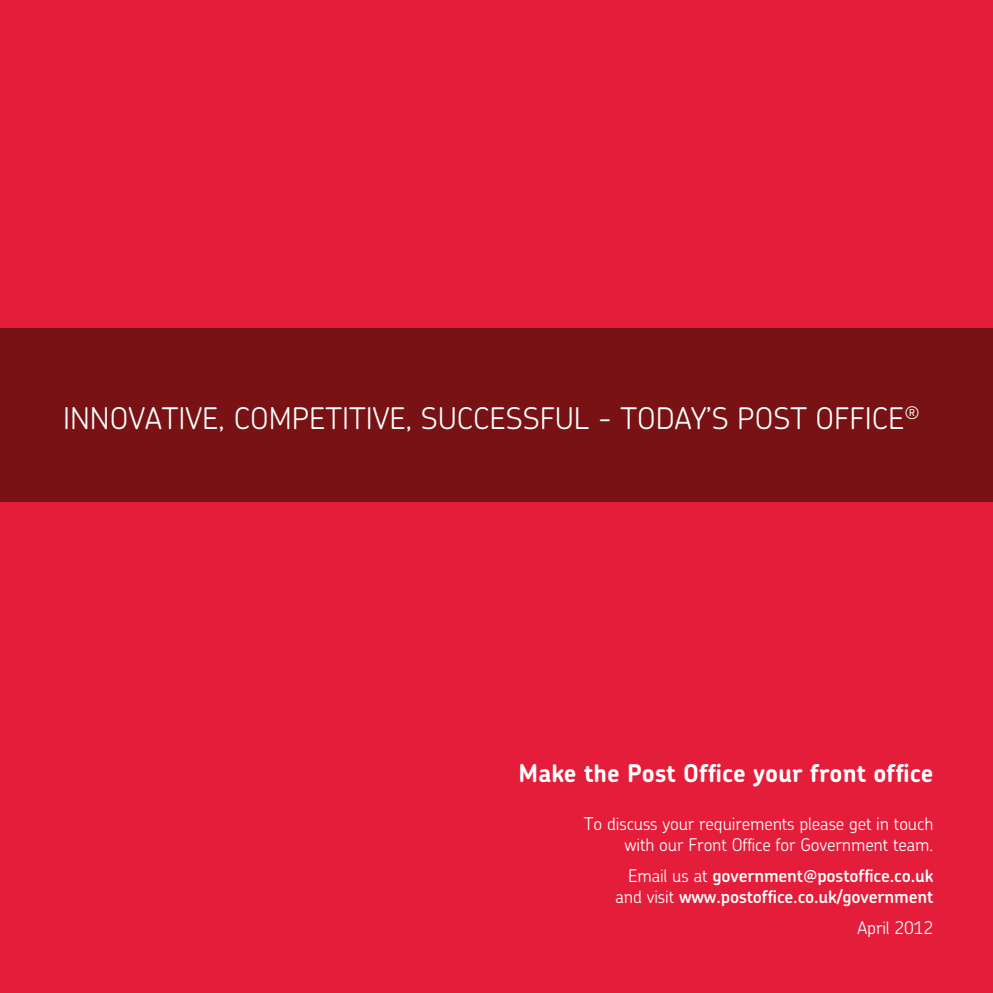
<style>
.page{position:relative;width:993px;height:993px;background:#fff}
.page>*{position:absolute;margin:0;border:0;box-sizing:border-box;transform-origin:0 0}
.t1{font:300 29.75px "Chevin";color:#fff}
.t2{font:700 24.5px "Chevin";color:#fff}
.t3{font:300 17.5px/21px "Chevin";letter-spacing:-.01em;color:#fff;text-align:right}
.t4{font:600 17.5px/21px "Chevin";letter-spacing:-.01em;color:#fff;text-align:right}
.s1{font-weight:300}
</style>
<div class="page">
<div style="left:0;top:0;width:992px;height:992px;background:#e41d3a"></div>
<div style="left:0;top:327px;width:992px;height:174px;background:#781214"></div>
<h1 class="t1" style="left:63px;top:399px;width:858px">I nnovative, competitive, successful - today’s Post Office<sup>®</sup></h1>
<h2 class="t2" style="left:518px;top:756px;width:416px">Make the Post Office your front office</h2>
<p class="t3" style="left:583px;top:812px;width:351px">To discuss your requirements please get in touch with our Front Office for Government team.</p>
<p class="t4" style="left:615px;top:864px;width:319px"><span class="s1">Email us at</span> government@postoffice.co.uk <span class="s1">and visit</span> www.postoffice.co.uk/government</p>
<p class="t3" style="left:857px;top:916px;width:77px">April 2012</p>
</div>
